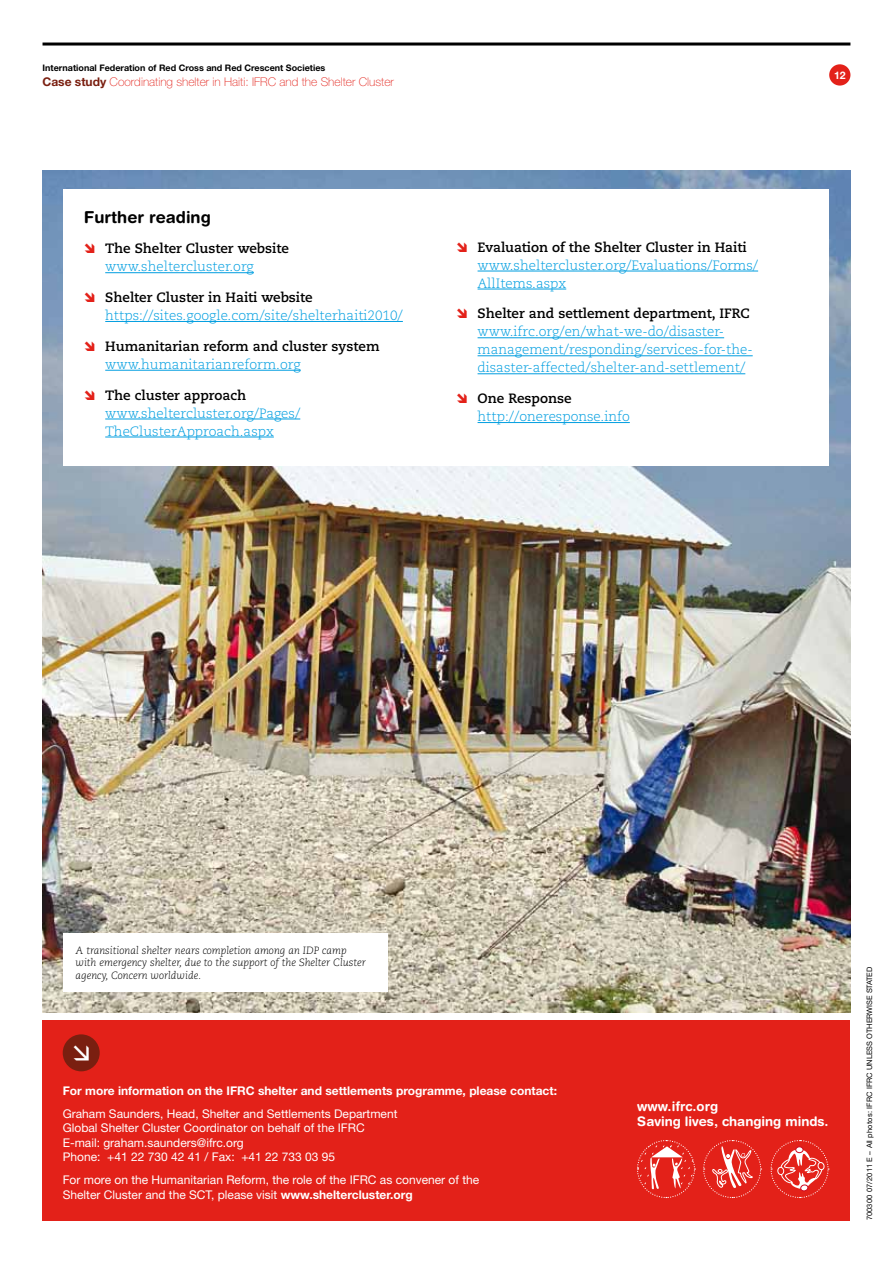
<style>
.page{position:relative;width:893px;height:1263px;background:#fff}
.page>*{position:absolute;margin:0;border:0;box-sizing:border-box;transform-origin:0 0}
.t1{font:700 16.5px "Helvetica Rounded LT Std";color:#000}
.t2{font:300 13.5px/18px "Caecilia LT Std";color:#009ee0}
.t3{font:700 13.5px "Caecilia LT Std";color:#000}
.t4{font:700 13.2px/15.3px "Helvetica Rounded LT Std";color:#fff}
.t5{font:12px/14.4px "Helvetica Neue LT Std";color:#fff}
.t6{font:700 12px "Helvetica Neue LT Std";color:#fff}
.t7{font:100 12px "Helvetica Neue";color:#e32119}
.t8{font:italic 300 10.5px/12.6px "Caecilia";color:#000}
.t9{font:700 10.5px "Helvetica Neue";color:#fff}
.t10{font:700 9px "Helvetica Neue LT Std";color:#000}
.t11{font:7.5px "Helvetica Neue LT Std";letter-spacing:.02em;color:#000}
.s1{font-weight:700;color:#7a1f10}
.s2{font-weight:700}
</style>
<div class="page">
<hr style="left:43px;top:43px;width:807px;height:3px;background:#000">
<div style="left:829px;top:64px;width:21px;height:22px;background:#e32119;border-radius:50%"></div>
<div style="left:43px;top:1020px;width:807px;height:200px;background:#e32119"></div>
<svg style="left:637px;top:1140px;width:59px;height:58px"></svg>
<svg style="left:703px;top:1140px;width:59px;height:58px"></svg>
<svg style="left:770px;top:1140px;width:59px;height:58px"></svg>
<img style="left:43px;top:170px;width:807px;height:842px">
<div style="left:63px;top:189px;width:766px;height:277px;background:#fff"></div>
<hr style="left:105px;top:272px;width:149px;height:1px;background:#009ee0">
<hr style="left:105px;top:321px;width:298px;height:1px;background:#009ee0">
<hr style="left:105px;top:370px;width:196px;height:1px;background:#009ee0">
<hr style="left:105px;top:419px;width:195px;height:1px;background:#009ee0">
<hr style="left:105px;top:437px;width:169px;height:1px;background:#009ee0">
<hr style="left:478px;top:271px;width:280px;height:1px;background:#009ee0">
<hr style="left:478px;top:289px;width:88px;height:1px;background:#009ee0">
<hr style="left:478px;top:337px;width:246px;height:1px;background:#009ee0">
<hr style="left:478px;top:355px;width:275px;height:1px;background:#009ee0">
<hr style="left:478px;top:373px;width:267px;height:1px;background:#009ee0">
<hr style="left:478px;top:422px;width:152px;height:1px;background:#009ee0">
<div style="left:63px;top:933px;width:324px;height:59px;background:#fff"></div>
<div style="left:63px;top:1034px;width:37px;height:37px;background:#7a1f10;border-radius:50%"></div>
<p class="t10" style="left:43px;top:62px;width:284px">International Federation of Red Cross and Red Crescent Societies</p>
<p class="t7" style="left:43px;top:74px;width:353px"><span class="s1">Case study</span> Coordinating shelter in Haiti: IFRC and the Shelter Cluster</p>
<p class="t1" style="left:84px;top:207px;width:128px">Further reading</p>
<p class="t3" style="left:105px;top:241px;width:185px">The Shelter Cluster website</p>
<p class="t2" style="left:105px;top:258px;width:150px">www.sheltercluster.org</p>
<p class="t3" style="left:105px;top:289px;width:209px">Shelter Cluster in Haiti website</p>
<p class="t2" style="left:105px;top:307px;width:299px">https://sites.google.com/site/shelterhaiti2010/</p>
<p class="t3" style="left:105px;top:338px;width:276px">Humanitarian reform and cluster system</p>
<p class="t2" style="left:105px;top:355px;width:197px">www.humanitarianreform.org</p>
<p class="t3" style="left:105px;top:387px;width:142px">The cluster approach</p>
<p class="t2" style="left:105px;top:404px;width:197px">www.sheltercluster.org/Pages/<br>TheClusterApproach.aspx</p>
<p class="t3" style="left:478px;top:239px;width:271px">Evaluation of the Shelter Cluster in Haiti</p>
<p class="t2" style="left:478px;top:256px;width:282px">www.sheltercluster.org/Evaluations/Forms/<br>AllItems.aspx</p>
<p class="t3" style="left:478px;top:306px;width:274px">Shelter and settlement department, IFRC</p>
<p class="t2" style="left:478px;top:323px;width:277px">www.ifrc.org/en/what-we-do/disaster&shy;management/responding/services-for-the&shy;disaster-affected/shelter-and-settlement/</p>
<p class="t3" style="left:478px;top:390px;width:96px">One Response</p>
<p class="t2" style="left:478px;top:408px;width:154px">http://oneresponse.info</p>
<p class="t9" style="left:834px;top:69px;width:13px">12</p>
<p class="t8" style="left:75px;top:944px;width:292px">A transitional shelter nears completion among an IDP camp with emergency shelter, due to the support of the Shelter Cluster agency, Concern worldwide.</p>
<p class="t6" style="left:63px;top:1083px;width:496px">For more information on the IFRC shelter and settlements programme, please contact:</p>
<p class="t5" style="left:63px;top:1106px;width:336px">Graham Saunders, Head, Shelter and Settlements Department Global Shelter Cluster Coordinator on behalf of the IFRC E-mail: graham.saunders@ifrc.org<br>Phone: +41 22 730 42 41 / Fax: +41 22 733 03 95</p>
<p class="t5" style="left:63px;top:1172px;width:418px">For more on the Humanitarian Reform, the role of the IFRC as convener of the<br>Shelter Cluster and the SCT, please visit <span class="s2">www.sheltercluster.org</span></p>
<p class="t4" style="left:637px;top:1098px;width:193px">www.ifrc.org<br>Saving lives, changing minds.</p>
<p class="t11" style="left:865px;top:1220px;width:255px;rotate:-90deg">700300 07/2011 E – All photos: IFRC IFRC unless otherwise stated</p>
</div>
